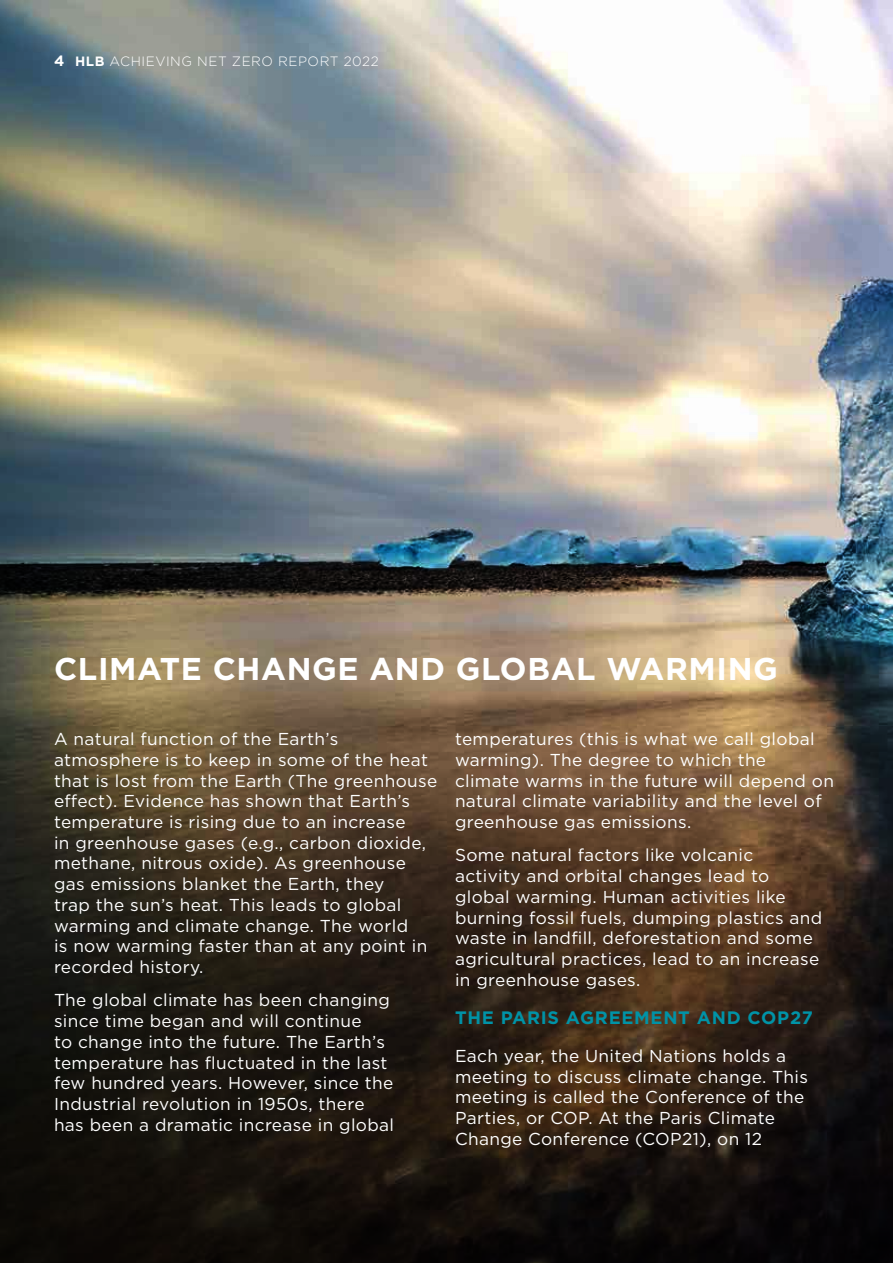
<style>
.page{position:relative;width:893px;height:1263px;background:#fff}
.page>*{position:absolute;margin:0;border:0;box-sizing:border-box;transform-origin:0 0}
.t1{font:700 31.5px "Gotham";letter-spacing:.02em;color:#fff}
.t2{font:700 18px "Gotham";letter-spacing:.04em;color:#0093a7}
.t3{font:17.25px/20.7px "Gotham";letter-spacing:.02em;color:#fff}
.t4{font:300 13.5px "Gotham";letter-spacing:.04em;color:#fff}
.s1{font-weight:700;font-size:14.85px}
.s2{font-weight:700}
</style>
<div class="page">
<img style="left:0;top:0;width:893px;height:1263px">
<p class="t4" style="left:54px;top:53px;width:326px"><span class="s1">4</span> <span class="s2">HLB</span> ACHIEVING NET ZERO REPORT 2022</p>
<h1 class="t1" style="left:54px;top:648px;width:725px">CLIMATE CHANGE AND GLOBAL WARMING</h1>
<p class="t3" style="left:54px;top:728px;width:385px">A natural function of the Earth’s atmosphere is to keep in some of the heat that is lost from the Earth (The greenhouse effect). Evidence has shown that Earth’s temperature is rising due to an increase<br>in greenhouse gases (e.g., carbon dioxide, methane, nitrous oxide). As greenhouse gas emissions blanket the Earth, they<br>trap the sun’s heat. This leads to global warming and climate change. The world<br>is now warming faster than at any point in recorded history.</p>
<p class="t3" style="left:54px;top:989px;width:342px">The global climate has been changing since time began and will continue<br>to change into the future. The Earth’s temperature has fluctuated in the last few hundred years. However, since the Industrial revolution in 1950s, there has been a dramatic increase in global</p>
<p class="t3" style="left:455px;top:728px;width:380px">temperatures (this is what we call global warming). The degree to which the climate warms in the future will depend on natural climate variability and the level of greenhouse gas emissions.</p>
<p class="t3" style="left:455px;top:845px;width:369px">Some natural factors like volcanic activity and orbital changes lead to global warming. Human activities like burning fossil fuels, dumping plastics and waste in landfill, deforestation and some agricultural practices, lead to an increase in greenhouse gases.</p>
<p class="t2" style="left:455px;top:1006px;width:359px">THE PARIS AGREEMENT AND COP27</p>
<p class="t3" style="left:455px;top:1045px;width:354px">Each year, the United Nations holds a meeting to discuss climate change. This meeting is called the Conference of the Parties, or COP. At the Paris Climate Change Conference (COP21), on 12</p>
</div>
